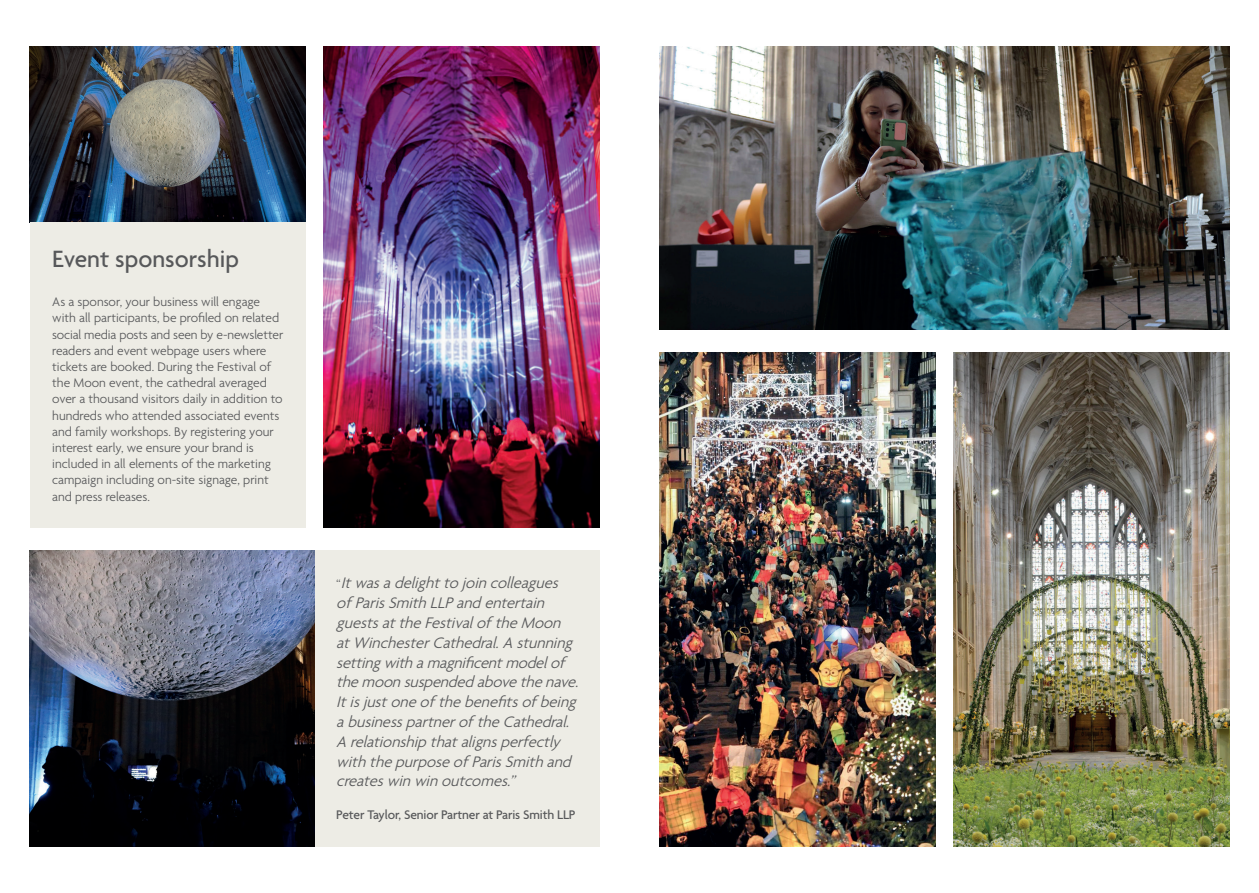
<style>
.page{position:relative;width:1259px;height:893px;background:#fff}
.page>*{position:absolute;margin:0;border:0;box-sizing:border-box;transform-origin:0 0}
.t1{font:500 25.5px "Agenda";color:#57585a}
.t2{font:italic 300 16.5px/19.8px "Agenda";color:#57585a}
.t3{font:300 13.5px/16.2px "Agenda";color:#57585a}
.t4{font:500 13.5px "Agenda";letter-spacing:-.01em;color:#57585a}
.s1{font-style:normal;font-size:13.5px}
</style>
<div class="page">
<div style="left:315px;top:550px;width:285px;height:296px;background:#edece5"></div>
<img style="left:324px;top:47px;width:276px;height:481px">
<img style="left:659px;top:352px;width:276px;height:494px">
<img style="left:953px;top:352px;width:276px;height:494px">
<img style="left:30px;top:550px;width:285px;height:296px">
<img style="left:30px;top:47px;width:276px;height:175px">
<div style="left:30px;top:222px;width:276px;height:306px;background:#edece5"></div>
<img style="left:659px;top:47px;width:570px;height:283px">
<h1 class="t1" style="left:52px;top:245px;width:188px">Event sponsorship</h1>
<p class="t3" style="left:52px;top:294px;width:232px">As a sponsor, your business will engage with all participants, be profiled on related social media posts and seen by e-newsletter readers and event webpage users where tickets are booked. During the Festival of the Moon event, the cathedral averaged over a thousand visitors daily in addition to hundreds who attended associated events and family workshops. By registering your interest early, we ensure your brand is included in all elements of the marketing campaign including on-site signage, print and press releases.</p>
<p class="t2" style="left:336px;top:574px;width:248px"><span class="s1">“</span> Itwasadelighttojoincolleagues<br>of ParisSmithLLP andentertain guestsattheFestivalof theMoon at WinchesterCathedral.A stunning settingwithamagnificentmodelof themoonsuspendedabovethenave.<br>Itisjustoneof thebenefitsof being abusinesspartnerof theCathedral.<br>A relationshipthatalignsperfectly withthepurposeof ParisSmithand createswinwinoutcomes.”</p>
<p class="t4" style="left:336px;top:807px;width:241px">Peter Taylor, Senior Partner at Paris Smith LLP</p>
</div>
